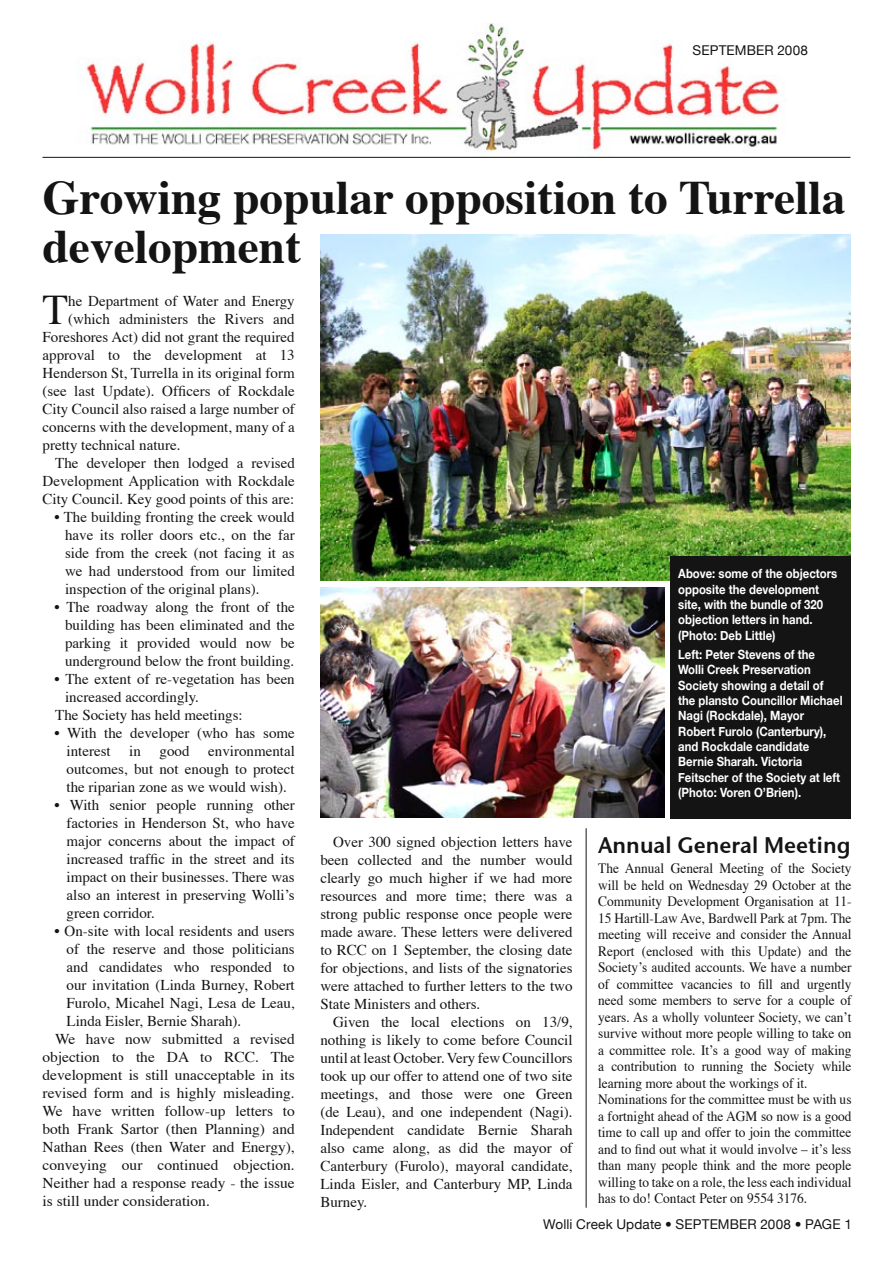
<style>
.page{position:relative;width:893px;height:1263px;background:#fff}
.page>*{position:absolute;margin:0;border:0;box-sizing:border-box;transform-origin:0 0}
.t1{font:700 48px/49.5px "Times";color:#141414}
.t2{font:42.15px "Times";color:#141414}
.t3{font:22.5px "Stone Sans Sem ITCTT Semi";color:#141414}
.t4{font:15px/18px "Times";color:#141414;text-align:justify}
.t5{font:14.25px/16.5px "Times";color:#141414;text-align:justify;scale:.94 1}
.t6{font:13.5px "Helvetica Neue";letter-spacing:.01em;color:#141414}
.t7{font:700 12.75px/15.3px "Helvetica Neue";color:#fff;scale:.89 1}
</style>
<div class="page">
<img style="left:320px;top:234px;width:530px;height:347px">
<img style="left:43px;top:23px;width:808px;height:134px">
<hr style="left:43px;top:157px;width:807px;height:1px;background:#141414">
<img style="left:320px;top:587px;width:344px;height:230px">
<div style="left:670px;top:556px;width:180px;height:263px;background:#141414"></div>
<hr style="left:586px;top:828px;width:1px;height:380px;background:#141414">
<p class="t6" style="left:693px;top:43px;width:117px">SEPTEMBER 2008</p>
<p class="t1" style="left:43px;top:174px;width:804px">Growing popular opposition to Turrella development</p>
<p class="t2" style="left:43px;top:283px;width:27px">T</p>
<p class="t4" style="left:68px;top:293px;width:228px">he Department of Water and Energy</p>
<p class="t4" style="left:68px;top:311px;width:228px">(which administers the Rivers and</p>
<p class="t4" style="left:43px;top:329px;width:254px">Foreshores Act) did not grant the required</p>
<p class="t4" style="left:43px;top:347px;width:254px">approval to the development at 13</p>
<p class="t4" style="left:43px;top:365px;width:254px">Henderson St, Turrella in its original form</p>
<p class="t4" style="left:43px;top:383px;width:254px">(see last Update). Officers of Rockdale</p>
<p class="t4" style="left:43px;top:401px;width:254px">City Council also raised a large number of</p>
<p class="t4" style="left:43px;top:419px;width:254px">concerns with the development, many of a</p>
<p class="t4" style="left:43px;top:437px;width:139px">pretty technical nature.</p>
<p class="t4" style="left:43px;top:455px;width:254px;text-indent:13px">The developer then lodged a revised Development Application with Rockdale City Council. Key good points of this are:</p>
<p class="t4" style="left:65px;top:509px;width:231px;text-indent:-10px">• The building fronting the creek would have its roller doors etc., on the far side from the creek (not facing it as we had understood from our limited inspection of the original plans).</p>
<p class="t4" style="left:65px;top:599px;width:231px;text-indent:-10px">• The roadway along the front of the building has been eliminated and the parking it provided would now be underground below the front building.</p>
<p class="t4" style="left:65px;top:671px;width:231px;text-indent:-10px">• The extent of re-vegetation has been increased accordingly.</p>
<p class="t4" style="left:55px;top:707px;width:189px">The Society has held meetings:</p>
<p class="t4" style="left:67px;top:725px;width:230px;text-indent:-12px">• With the developer (who has some interest in good environmental outcomes, but not enough to protect the riparian zone as we would wish).</p>
<p class="t4" style="left:67px;top:797px;width:230px;text-indent:-12px">• With senior people running other factories in Henderson St, who have major concerns about the impact of increased traffic in the street and its impact on their businesses. There was also an interest in preserving Wolliʼs green corridor.</p>
<p class="t4" style="left:67px;top:923px;width:230px;text-indent:-12px">• On-site with local residents and users of the reserve and those politicians and candidates who responded to our invitation (Linda Burney, Robert Furolo, Micahel Nagi, Lesa de Leau, Linda Eisler, Bernie Sharah).</p>
<p class="t4" style="left:43px;top:1031px;width:254px;text-indent:13px">We have now submitted a revised objection to the DA to RCC. The development is still unacceptable in its revised form and is highly misleading.<br>We have written follow-up letters to both Frank Sartor (then Planning) and Nathan Rees (then Water and Energy), conveying our continued objection.<br>Neither had a response ready - the issue is still under consideration.</p>
<p class="t7" style="left:678px;top:566px;width:180px">Above: some of the objectors opposite the development site, with the bundle of 320 objection letters in hand. (Photo: Deb Little)</p>
<p class="t7" style="left:678px;top:647px;width:186px">Left: Peter Stevens of the<br>Wolli Creek Preservation<br>Society showing a detail of the plansto Councillor Michael<br>Nagi (Rockdale), Mayor<br>Robert Furolo (Canterbury), and Rockdale candidate<br>Bernie Sharah. Victoria<br>Feitscher of the Society at left (Photo: Voren O’Brien).</p>
<p class="t3" style="left:598px;top:831px;width:254px">Annual General Meeting</p>
<p class="t5" style="left:598px;top:861px;width:271px">The Annual General Meeting of the Society will be held on Wednesday 29 October at the Community Development Organisation at 11- 15 Hartill-Law Ave, Bardwell Park at 7pm. The meeting will receive and consider the Annual Report (enclosed with this Update) and the Societyʼs audited accounts. We have a number of committee vacancies to fill and urgently need some members to serve for a couple of years. As a wholly volunteer Society, we canʼt survive without more people willing to take on a committee role. Itʼs a good way of making a contribution to running the Society while learning more about the workings of it.</p>
<p class="t5" style="left:598px;top:1092px;width:271px">Nominations for the committee must be with us a fortnight ahead of the AGM so now is a good time to call up and offer to join the committee and to find out what it would involve – itʼs less than many people think and the more people willing to take on a role, the less each individual has to do! Contact Peter on 9554 3176.</p>
<p class="t4" style="left:320px;top:834px;width:254px;text-indent:13px">Over 300 signed objection letters have been collected and the number would clearly go much higher if we had more resources and more time; there was a strong public response once people were made aware. These letters were delivered to RCC on 1 September, the closing date for objections, and lists of the signatories were attached to further letters to the two State Ministers and others.</p>
<p class="t4" style="left:320px;top:1014px;width:254px;text-indent:13px">Given the local elections on 13/9, nothing is likely to come before Council until at least October. Very few Councillors took up our offer to attend one of two site meetings, and those were one Green (de Leau), and one independent (Nagi).<br>Independent candidate Bernie Sharah also came along, as did the mayor of Canterbury (Furolo), mayoral candidate, Linda Eisler, and Canterbury MP, Linda Burney.</p>
<p class="t6" style="left:543px;top:1216px;width:310px">Wolli Creek Update • SEPTEMBER 2008 • PAGE 1</p>
</div>
